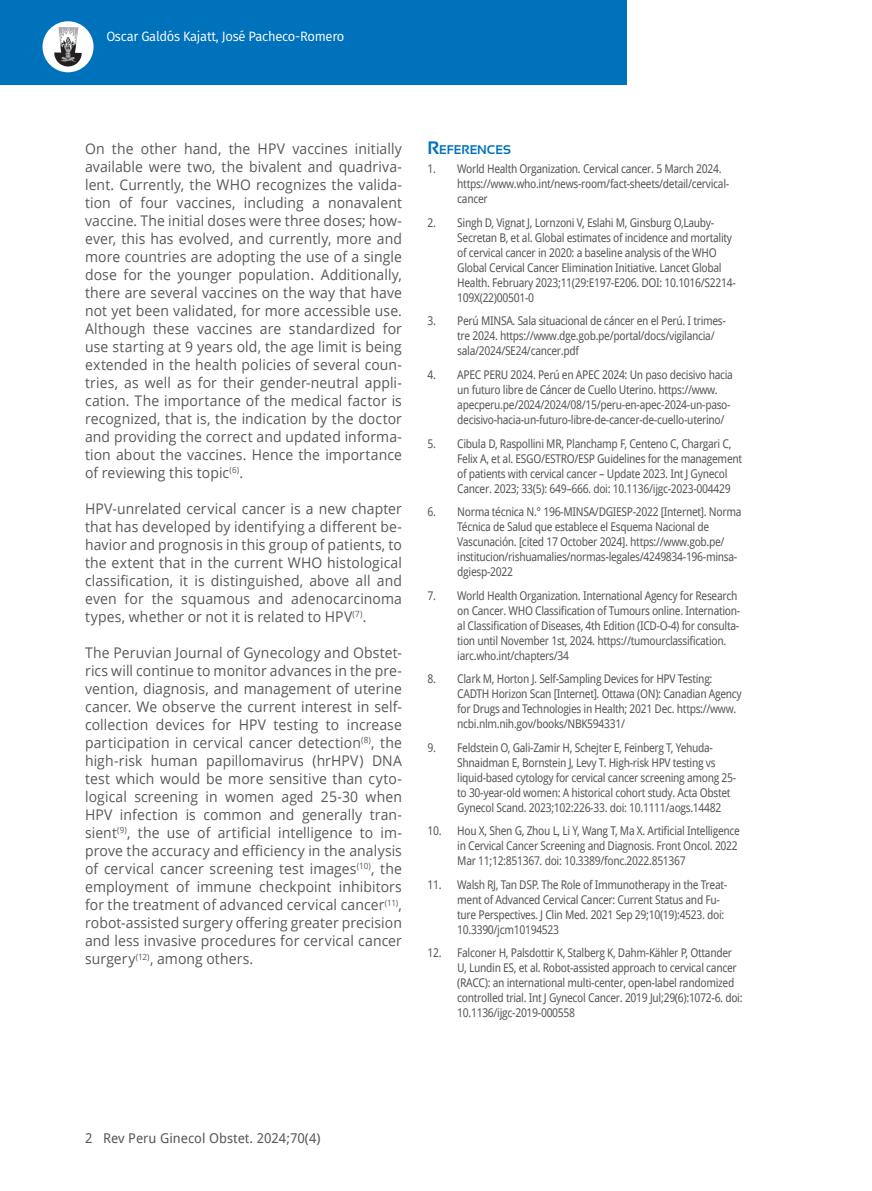
<style>
.page{position:relative;width:872px;height:1191px;background:#fff}
.page>*{position:absolute;margin:0;border:0;box-sizing:border-box;transform-origin:0 0}
.t1{font:14.7px/18px "Open Sans";letter-spacing:.005em;color:#57585a;text-align:justify;scale:.95 1}
.t2{font:13.5px "Fira Sans";letter-spacing:-.02em;color:#fff;scale:.96 1}
.t3{font:13.5px "Droid Sans";color:#57585a}
.t4{font:700 12.6px "Sansation";color:#0072bc}
.t5{font:12px/15px "Droid Sans";letter-spacing:-.03em;color:#57585a;scale:.9 1}
.s1{font-size:18px}
</style>
<div class="page">
<div style="left:0;top:0;width:626px;height:85px;background:#0072bc"></div>
<div style="left:43px;top:21px;width:51px;height:51px;background:#fff;border-radius:50%"></div>
<svg style="left:54px;top:27px;width:28px;height:40px"></svg>
<p class="t2" style="left:106px;top:27px;width:249px">Oscar Galdós Kajatt, José Pacheco-Romero</p>
<p class="t1" style="left:85px;top:139px;width:335px">On the other hand, the HPV vaccines initially available were two, the bivalent and quadriva&shy;lent. Currently, the WHO recognizes the valida&shy;tion of four vaccines, including a nonavalent vaccine. The initial doses were three doses; how&shy;ever, this has evolved, and currently, more and more countries are adopting the use of a single dose for the younger population. Additionally, there are several vaccines on the way that have not yet been validated, for more accessible use.<br>Although these vaccines are standardized for use starting at 9 years old, the age limit is being extended in the health policies of several coun&shy;tries, as well as for their gender-neutral appli&shy;cation. The importance of the medical factor is recognized, that is, the indication by the doctor and providing the correct and updated informa&shy;tion about the vaccines. Hence the importance of reviewing this topic<sup>(6)</sup>.</p>
<p class="t1" style="left:85px;top:499px;width:335px">HPV-unrelated cervical cancer is a new chapter that has developed by identifying a different be&shy;havior and prognosis in this group of patients, to the extent that in the current WHO histological classification, it is distinguished, above all and even for the squamous and adenocarcinoma types, whether or not it is related to HPV<sup>(7)</sup>.</p>
<p class="t1" style="left:85px;top:643px;width:335px">The Peruvian Journal of Gynecology and Obstet&shy;rics will continue to monitor advances in the pre&shy;vention, diagnosis, and management of uterine cancer. We observe the current interest in self&shy;collection devices for HPV testing to increase participation in cervical cancer detection<sup>(8)</sup>, the high-risk human papillomavirus (hrHPV) DNA test which would be more sensitive than cyto&shy;logical screening in women aged 25-30 when HPV infection is common and generally tran&shy;sient<sup>(9)</sup>, the use of artificial intelligence to im&shy;prove the accuracy and efficiency in the analysis of cervical cancer screening test images<sup>(10)</sup>, the employment of immune checkpoint inhibitors for the treatment of advanced cervical cancer<sup>(11)</sup>, robot-assisted surgery offering greater precision and less invasive procedures for cervical cancer surgery<sup>(12)</sup>, among others.</p>
<p class="t4" style="left:427px;top:143px;width:85px"><span class="s1">R</span>EFERENCES</p>
<p class="t5" style="left:457px;top:161px;width:304px;text-indent:-30px">1. World Health Organization. Cervical cancer. 5 March 2024. https://www.who.int/news-room/fact-sheets/detail/cervical&shy;cancer</p>
<p class="t5" style="left:457px;top:215px;width:311px;text-indent:-30px">2. Singh D, Vignat J, Lornzoni V, Eslahi M, Ginsburg O,Lauby-Secretan B, et al. Global estimates of incidence and mortality of cervical cancer in 2020: a baseline analysis of the WHO Global Cervical Cancer Elimination Initiative. Lancet Global Health. February 2023;11(29:E197-E206. DOI: 10.1016/S2214- 109X(22)00501-0</p>
<p class="t5" style="left:457px;top:313px;width:300px;text-indent:-30px">3. Perú MINSA. Sala situacional de cáncer en el Perú. I trimes&shy;tre 2024. https://www.dge.gob.pe/portal/docs/vigilancia/ sala/2024/SE24/cancer.pdf</p>
<p class="t5" style="left:457px;top:367px;width:308px;text-indent:-30px">4. APEC PERU 2024. Perú en APEC 2024: Un paso decisivo hacia un futuro libre de Cáncer de Cuello Uterino. https://www. apecperu.pe/2024/2024/08/15/peru-en-apec-2024-un-paso&shy;decisivo-hacia-un-futuro-libre-de-cancer-de-cuello-uterino/</p>
<p class="t5" style="left:457px;top:435px;width:318px;text-indent:-30px">5. Cibula D, Raspollini MR, Planchamp F, Centeno C, Chargari C, Felix A, et al. ESGO/ESTRO/ESP Guidelines for the management of patients with cervical cancer – Update 2023. Int J Gynecol Cancer. 2023; 33(5): 649–666. doi: 10.1136/ijgc-2023-004429</p>
<p class="t5" style="left:457px;top:504px;width:317px;text-indent:-30px">6. Norma técnica N.° 196-MINSA/DGIESP-2022 [Internet]. Norma Técnica de Salud que establece el Esquema Nacional de Vascunación. [cited 17 October 2024]. https://www.gob.pe/ institucion/rishuamalies/normas-legales/4249834-196-minsa&shy;dgiesp-2022</p>
<p class="t5" style="left:457px;top:587px;width:316px;text-indent:-30px">7. World Health Organization. International Agency for Research on Cancer. WHO Classification of Tumours online. Internation&shy;al Classification of Diseases, 4th Edition (ICD-O-4) for consulta&shy;tion until November 1st, 2024. https://tumourclassification. iarc.who.int/chapters/34</p>
<p class="t5" style="left:457px;top:671px;width:318px;text-indent:-30px">8. Clark M, Horton J. Self-Sampling Devices for HPV Testing:<br>CADTH Horizon Scan [Internet]. Ottawa (ON): Canadian Agency for Drugs and Technologies in Health; 2021 Dec. https://www. ncbi.nlm.nih.gov/books/NBK594331/</p>
<p class="t5" style="left:457px;top:739px;width:311px;text-indent:-30px">9. Feldstein O, Gali-Zamir H, Schejter E, Feinberg T, Yehuda-Shnaidman E, Bornstein J, Levy T. High-risk HPV testing vs liquid-based cytology for cervical cancer screening among 25- to 30-year-old women: A historical cohort study. Acta Obstet Gynecol Scand. 2023;102:226-33. doi: 10.1111/aogs.14482</p>
<p class="t5" style="left:457px;top:823px;width:316px;text-indent:-30px">10. Hou X, Shen G, Zhou L, Li Y, Wang T, Ma X. Artificial Intelligence in Cervical Cancer Screening and Diagnosis. Front Oncol. 2022<br>Mar 11;12:851367. doi: 10.3389/fonc.2022.851367</p>
<p class="t5" style="left:457px;top:876px;width:301px;text-indent:-30px">11. Walsh RJ, Tan DSP. The Role of Immunotherapy in the Treat&shy;ment of Advanced Cervical Cancer: Current Status and Fu&shy;ture Perspectives. J Clin Med. 2021 Sep 29;10(19):4523. doi:<br>10.3390/jcm10194523</p>
<p class="t5" style="left:457px;top:945px;width:318px;text-indent:-30px">12. Falconer H, Palsdottir K, Stalberg K, Dahm-Kähler P, Ottander U, Lundin ES, et al. Robot-assisted approach to cervical cancer (RACC): an international multi-center, open-label randomized controlled trial. Int J Gynecol Cancer. 2019 Jul;29(6):1072-6. doi:<br>10.1136/ijgc-2019-000558</p>
<p class="t3" style="left:85px;top:1128px;width:237px">2 Rev Peru Ginecol Obstet. 2024;70(4)</p>
</div>
